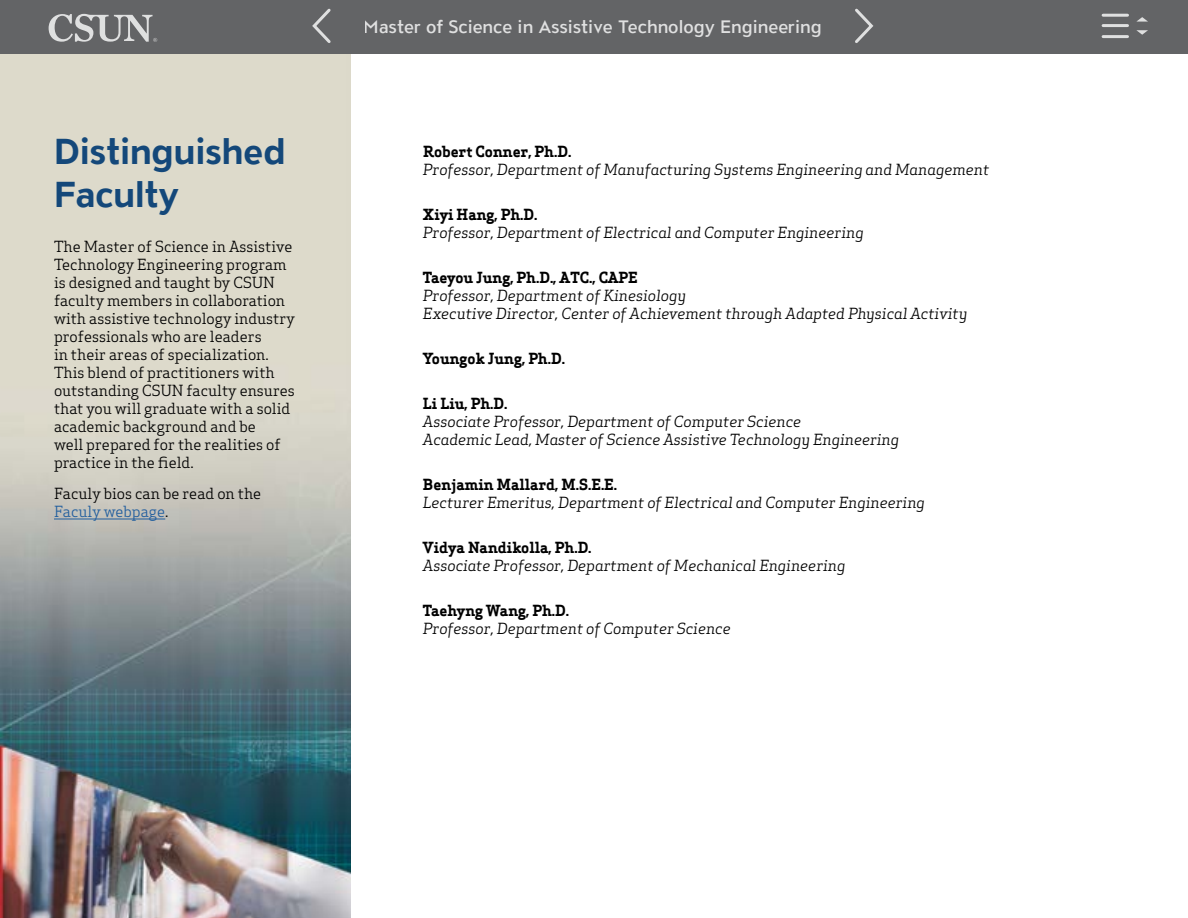
<style>
.page{position:relative;width:1188px;height:918px;background:#fff}
.page>*{position:absolute;margin:0;border:0;box-sizing:border-box;transform-origin:0 0}
.Title_smaller{font:700 36px/43.2px "ATC Overlook";color:#14487a}
.t1{font:500 18px "ATC Overlook";color:#fff}
.Body_copy{font:italic 15px/18px "Apex Serif";color:#000}
.Body_copy-2{font:15px/18px "Apex Serif";color:#000}
.Body_copy-3{font:700 15px "Apex Serif";color:#000}
.s1{color:#215e9e}
.s2{font-weight:700;font-style:normal}
</style>
<div class="page">
<img style="left:0;top:54px;width:351px;height:864px">
<hr style="left:54px;top:519px;width:111px;height:1px;background:#215e9e">
<div style="left:0;top:0;width:1188px;height:54px;background:#636466"></div>
<svg style="left:1136px;top:17px;width:12px;height:5px"></svg>
<svg style="left:1136px;top:30px;width:12px;height:5px"></svg>
<hr style="left:1103px;top:14px;width:25px;height:3px;background:#fff">
<hr style="left:1103px;top:24px;width:25px;height:3px;background:#fff">
<hr style="left:1103px;top:35px;width:25px;height:3px;background:#fff">
<svg style="left:49px;top:14px;width:108px;height:28px"></svg>
<svg style="left:855px;top:8px;width:19px;height:35px"></svg>
<svg style="left:312px;top:8px;width:19px;height:35px"></svg>
<h2 class="Title_smaller" style="left:54px;top:132px;width:233px">Distinguished<br>Faculty</h2>
<p class="Body_copy-2" style="left:54px;top:237px;width:242px">The Master of Science in Assistive<br>Technology Engineering program is designed and taught by CSUN faculty members in collaboration with assistive technology industry professionals who are leaders<br>in their areas of specialization.<br>This blend of practitioners with outstanding CSUN faculty ensures that you will graduate with a solid academic background and be<br>well prepared for the realities of practice in the field.</p>
<p class="Body_copy-2" style="left:54px;top:485px;width:209px">Faculy bios can be read on the<br><span class="s1">Faculy webpage</span>.</p>
<p class="t1" style="left:364px;top:16px;width:460px">Master of Science in Assistive Technology Engineering</p>
<p class="Body_copy" style="left:423px;top:142px;width:568px"><span class="s2">Robert Conner, Ph.D.<br></span>Professor, Department of Manufacturing Systems Engineering and Management</p>
<p class="Body_copy" style="left:423px;top:205px;width:442px"><span class="s2">Xiyi Hang, Ph.D.<br></span>Professor, Department of Electrical and Computer Engineering</p>
<p class="Body_copy" style="left:423px;top:268px;width:546px"><span class="s2">Taeyou Jung, Ph.D., ATC., CAPE<br></span>Professor, Department of Kinesiology<br>Executive Director, Center of Achievement through Adapted Physical Activity</p>
<p class="Body_copy-3" style="left:423px;top:349px;width:144px">Youngok Jung, Ph.D.</p>
<p class="Body_copy" style="left:423px;top:394px;width:478px"><span class="s2">Li Liu, Ph.D.<br></span>Associate Professor, Department of Computer Science<br>Academic Lead, Master of Science Assistive Technology Engineering</p>
<p class="Body_copy" style="left:423px;top:475px;width:503px"><span class="s2">Benjamin Mallard, M.S.E.E.<br></span>Lecturer Emeritus, Department of Electrical and Computer Engineering</p>
<p class="Body_copy" style="left:423px;top:538px;width:424px"><span class="s2">Vidya Nandikolla, Ph.D.<br></span>Associate Professor, Department of Mechanical Engineering</p>
<p class="Body_copy" style="left:423px;top:601px;width:309px"><span class="s2">Taehyng Wang, Ph.D.<br></span>Professor, Department of Computer Science</p>
</div>
